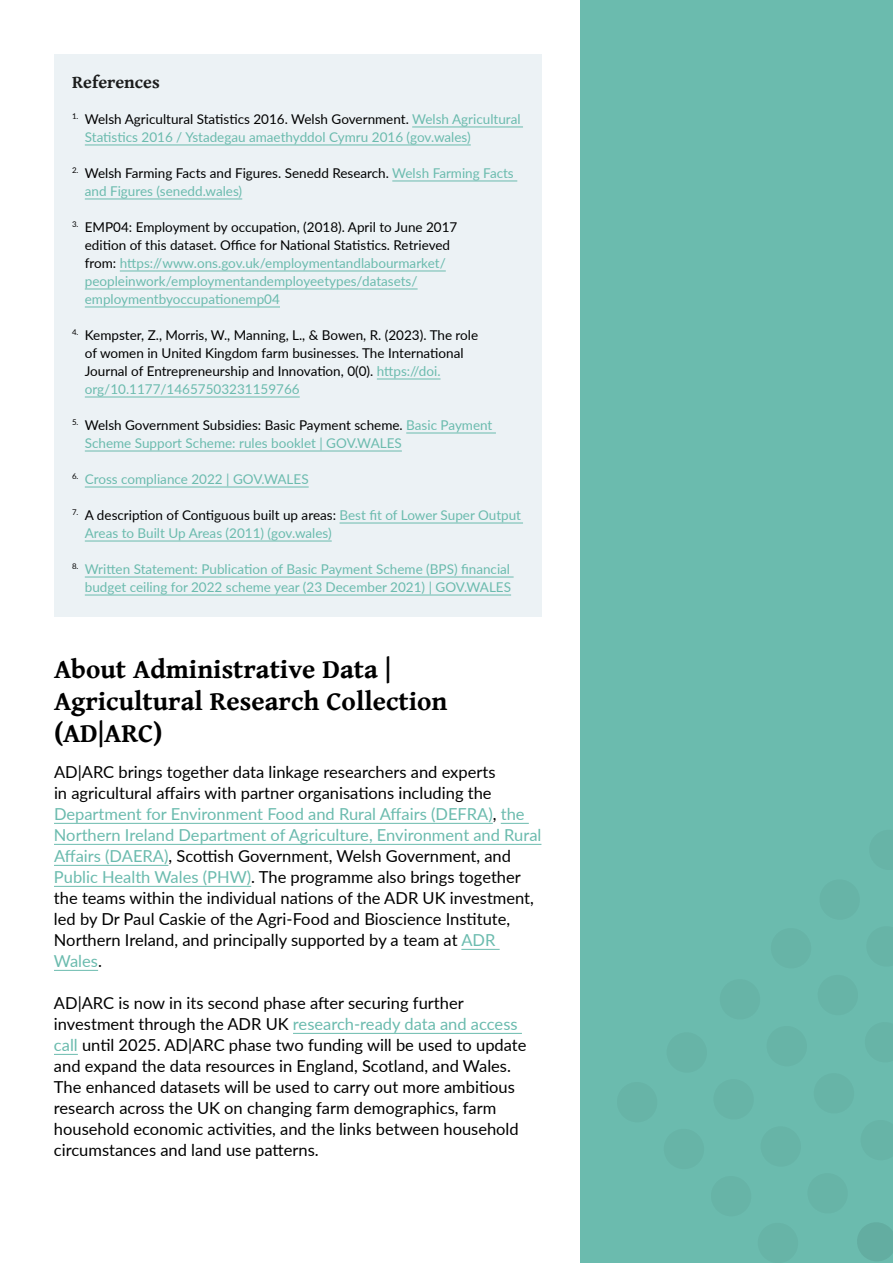
<style>
.page{position:relative;width:893px;height:1263px;background:#fff}
.page>*{position:absolute;margin:0;border:0;box-sizing:border-box;transform-origin:0 0}
.t1{font:700 27px/31.5px "Gentium Book Basic";color:#000}
.t2{font:700 18px "Gentium Book Basic";color:#1c1d1d}
.t3{font:16.5px/21px "Lato";color:#000}
.t4{font:13.5px/18px "Lato";color:#6bbbae}
.t5{font:13.5px/18px "Lato";color:#000}
.s1{color:#000}
.s2{color:#6bbbae}
</style>
<div class="page">
<div style="left:54px;top:54px;width:487px;height:563px;background:#ecf2f5"></div>
<hr style="left:412px;top:127px;width:111px;height:1px;background:#6bbbae">
<hr style="left:85px;top:145px;width:386px;height:1px;background:#6bbbae">
<hr style="left:392px;top:181px;width:125px;height:1px;background:#6bbbae">
<hr style="left:85px;top:199px;width:157px;height:1px;background:#6bbbae">
<hr style="left:120px;top:271px;width:326px;height:1px;background:#6bbbae">
<hr style="left:85px;top:289px;width:333px;height:1px;background:#6bbbae">
<hr style="left:85px;top:307px;width:195px;height:1px;background:#6bbbae">
<hr style="left:377px;top:379px;width:63px;height:1px;background:#6bbbae">
<hr style="left:85px;top:397px;width:215px;height:1px;background:#6bbbae">
<hr style="left:406px;top:433px;width:90px;height:1px;background:#6bbbae">
<hr style="left:85px;top:451px;width:317px;height:1px;background:#6bbbae">
<hr style="left:85px;top:487px;width:224px;height:1px;background:#6bbbae">
<hr style="left:340px;top:523px;width:183px;height:1px;background:#6bbbae">
<hr style="left:85px;top:541px;width:247px;height:1px;background:#6bbbae">
<hr style="left:85px;top:577px;width:429px;height:1px;background:#6bbbae">
<hr style="left:85px;top:595px;width:426px;height:1px;background:#6bbbae">
<div style="left:580px;top:0;width:313px;height:1263px;background:#6bbbae"></div>
<svg style="left:857px;top:1223px;width:36px;height:38px"></svg>
<hr style="left:54px;top:823px;width:439px;height:1px;background:#6bbbae">
<svg style="left:501px;top:823px;width:28px;height:1px"></svg>
<hr style="left:54px;top:844px;width:487px;height:1px;background:#6bbbae">
<hr style="left:54px;top:865px;width:114px;height:1px;background:#6bbbae">
<hr style="left:54px;top:886px;width:197px;height:1px;background:#6bbbae">
<hr style="left:461px;top:949px;width:39px;height:1px;background:#6bbbae">
<hr style="left:54px;top:970px;width:44px;height:1px;background:#6bbbae">
<hr style="left:293px;top:1033px;width:229px;height:1px;background:#6bbbae">
<svg style="left:54px;top:1054px;width:24px;height:1px"></svg>
<p class="t2" style="left:72px;top:68px;width:89px">References</p>
<p class="t4" style="left:85px;top:109px;width:437px;text-indent:-13px"><sup>1.</sup> <span class="s1">Welsh Agricultural Statistics 2016. Welsh Government.</span> Welsh Agricultural<br>Statistics 2016 / Ystadegau amaethyddol Cymru 2016 (gov.wales)</p>
<p class="t5" style="left:85px;top:163px;width:430px;text-indent:-13px"><sup>2.</sup> Welsh Farming Facts and Figures. Senedd Research. <span class="s2">Welsh Farming Facts and Figures (senedd.wales)</span></p>
<p class="t4" style="left:85px;top:217px;width:374px;text-indent:-13px"><sup>3.</sup> <span class="s1">EMP04: Employment by occupation, (2018). April to June 2017 edition of this dataset. Office for National Statistics. Retrieved from:</span> https://www.ons.gov.uk/employmentandlabourmarket/ peopleinwork/employmentandemployeetypes/datasets/ employmentbyoccupationemp04</p>
<p class="t5" style="left:85px;top:325px;width:395px;text-indent:-13px"><sup>4.</sup> Kempster, Z., Morris, W., Manning, L., &amp; Bowen, R. (2023). The role of women in United Kingdom farm businesses. The International Journal of Entrepreneurship and Innovation, 0(0). <span class="s2">https://doi. org/10.1177/14657503231159766</span></p>
<p class="t4" style="left:85px;top:415px;width:409px;text-indent:-13px"><sup>5.</sup> <span class="s1">Welsh Government Subsidies: Basic Payment scheme.</span> Basic Payment<br>Scheme Support Scheme: rules booklet | GOV.WALES</p>
<p class="t4" style="left:72px;top:469px;width:238px"><sup>6.</sup> Cross compliance 2022 | GOV.WALES</p>
<p class="t4" style="left:85px;top:505px;width:438px;text-indent:-13px"><sup>7.</sup> <span class="s1">A description of Contiguous built up areas:</span> Best fit of Lower Super Output<br>Areas to Built Up Areas (2011) (gov.wales)</p>
<p class="t4" style="left:72px;top:559px;width:440px;text-align:right"><sup>8.</sup> Written Statement: Publication of Basic Payment Scheme (BPS) financial budget ceiling for 2022 scheme year (23 December 2021) | GOV.WALES</p>
<h1 class="t1" style="left:54px;top:653px;width:395px">About Administrative Data |<br>Agricultural Research Collection (AD|ARC)</h1>
<p class="t3" style="left:54px;top:760px;width:489px">AD|ARC brings together data linkage researchers and experts<br>in agricultural affairs with partner organisations including the <span class="s2">Department for Environment Food and Rural Affairs (DEFRA)</span>, <span class="s2">the Northern Ireland Department of Agriculture, Environment and Rural Affairs (DAERA)</span>, Scottish Government, Welsh Government, and <span class="s2">Public Health Wales (PHW)</span>. The programme also brings together the teams within the individual nations of the ADR UK investment, led by Dr Paul Caskie of the Agri-Food and Bioscience Institute, Northern Ireland, and principally supported by a team at <span class="s2">ADR Wales</span>.</p>
<p class="t3" style="left:54px;top:991px;width:474px">AD|ARC is now in its second phase after securing further investment through the ADR UK <span class="s2">research-ready data and access call</span> until 2025. AD|ARC phase two funding will be used to update and expand the data resources in England, Scotland, and Wales.<br>The enhanced datasets will be used to carry out more ambitious research across the UK on changing farm demographics, farm household economic activities, and the links between household circumstances and land use patterns.</p>
</div>
